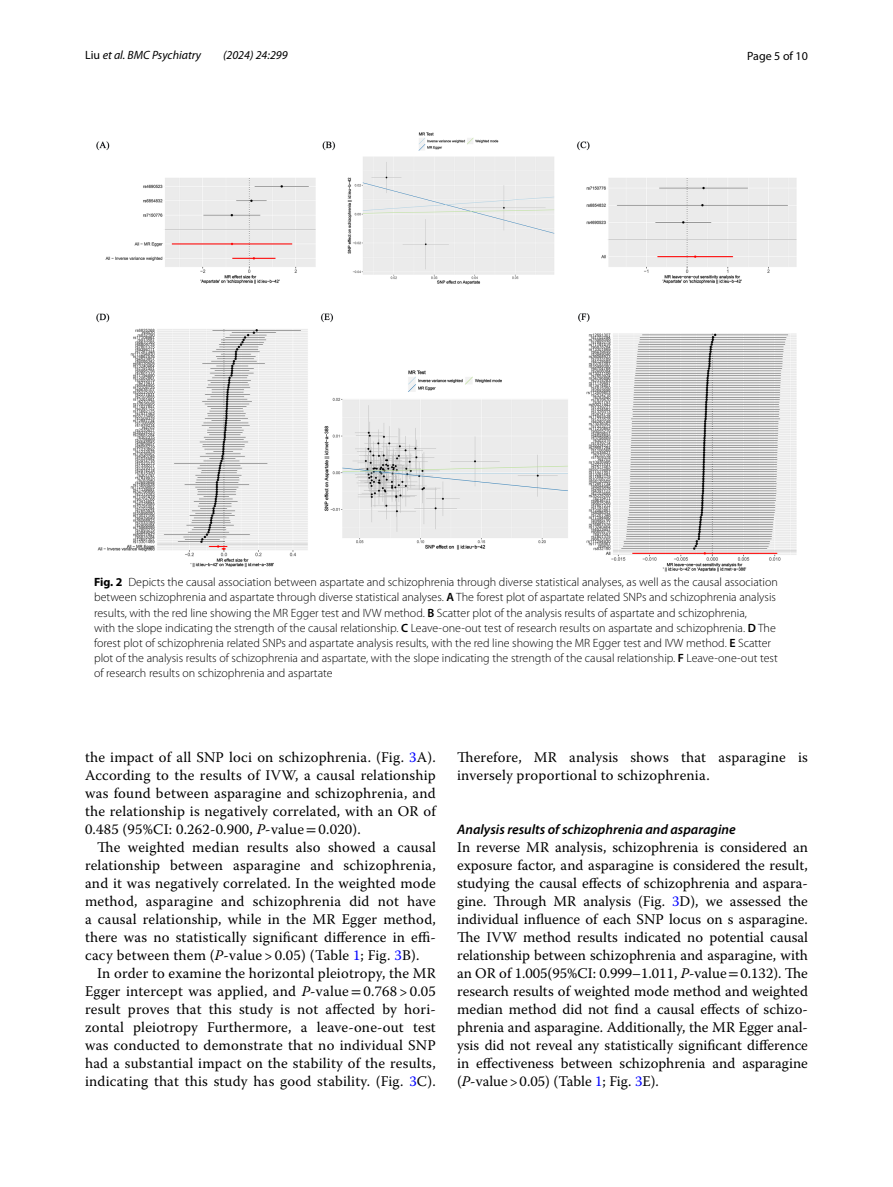
<style>
.page{position:relative;width:893px;height:1187px;background:#fff}
.page>*{position:absolute;margin:0;border:0;box-sizing:border-box;transform-origin:0 0}
.t1{font:14.7px/18px "Warnock Pro";letter-spacing:.015em;color:#000;text-align:justify}
.t2{font:italic 600 13.8px "Myriad Pro";color:#000}
.t3{font:300 12px/15px "Myriad Pro";color:#000}
.t4{font:italic 12px "Myriad Pro";color:#000}
.t5{font:12px "Myriad Pro";color:#000}
.s1{font-style:normal}
.s2{font-weight:700}
.s3{font-weight:600}
.s4{color:#00f}
.s5{font-style:italic}
.s6{font-family:"STIX"}
</style>
<div class="page">
<img style="left:96px;top:133px;width:701px;height:438px">
<p class="t4" style="left:85px;top:48px;width:118px"><span class="s1">Liu</span> et al. BMC Psychiatry</p>
<p class="t4" style="left:223px;top:48px;width:66px">(2024) 24:299</p>
<p class="t5" style="left:747px;top:48px;width:62px">Page 5 of 10</p>
<p class="t3" style="left:94px;top:575px;width:685px"><span class="s2">Fig. 2</span> Depicts the causal association between aspartate and schizophrenia through diverse statistical analyses, as well as the causal association between schizophrenia and aspartate through diverse statistical analyses. <span class="s3">A</span> The forest plot of aspartate related SNPs and schizophrenia analysis results, with the red line showing the MR Egger test and IVW method. <span class="s3">B</span> Scatter plot of the analysis results of aspartate and schizophrenia,<br>with the slope indicating the strength of the causal relationship. <span class="s3">C</span> Leave-one-out test of research results on aspartate and schizophrenia. <span class="s3">D</span> The forest plot of schizophrenia related SNPs and aspartate analysis results, with the red line showing the MR Egger test and IVW method. <span class="s3">E</span> Scatter plot of the analysis results of schizophrenia and aspartate, with the slope indicating the strength of the causal relationship. <span class="s3">F</span> Leave-one-out test of research results on schizophrenia and aspartate</p>
<p class="t1" style="left:85px;top:748px;width:352px">the impact of all SNP loci on schizophrenia. (Fig. <span class="s4">3</span>A).<br>According to the results of IVW, a causal relationship was found between asparagine and schizophrenia, and the relationship is negatively correlated, with an OR of 0.485 (95%CI: 0.262-0.900, <span class="s5">P</span>-value<span class="s6">=</span>0.020).</p>
<p class="t1" style="left:85px;top:838px;width:352px;text-indent:12px">The weighted median results also showed a causal relationship between asparagine and schizophrenia, and it was negatively correlated. In the weighted mode method, asparagine and schizophrenia did not have a causal relationship, while in the MR Egger method, there was no statistically significant difference in effi&shy;cacy between them (<span class="s5">P</span>-value &gt; 0.05) (Table <span class="s4">1</span>; Fig. <span class="s4">3</span>B).</p>
<p class="t1" style="left:85px;top:964px;width:352px;text-indent:12px">In order to examine the horizontal pleiotropy, the MR Egger intercept was applied, and <span class="s5">P</span>-value<span class="s6">=</span>0.768 &gt; 0.05 result proves that this study is not affected by hori&shy;zontal pleiotropy Furthermore, a leave-one-out test was conducted to demonstrate that no individual SNP had a substantial impact on the stability of the results, indicating that this study has good stability. (Fig. <span class="s4">3</span>C).</p>
<p class="t1" style="left:457px;top:748px;width:352px">Therefore, MR analysis shows that asparagine is inversely proportional to schizophrenia.</p>
<p class="t2" style="left:457px;top:820px;width:280px">Analysis results of schizophrenia and asparagine</p>
<p class="t1" style="left:457px;top:838px;width:352px">In reverse MR analysis, schizophrenia is considered an exposure factor, and asparagine is considered the result, studying the causal effects of schizophrenia and aspara&shy;gine. Through MR analysis (Fig. <span class="s4">3</span>D), we assessed the individual influence of each SNP locus on s asparagine.<br>The IVW method results indicated no potential causal relationship between schizophrenia and asparagine, with an OR of 1.005(95%CI: 0.999–1.011, <span class="s5">P</span>-value<span class="s6">=</span>0.132). The research results of weighted mode method and weighted median method did not find a causal effects of schizo&shy;phrenia and asparagine. Additionally, the MR Egger anal&shy;ysis did not reveal any statistically significant difference in effectiveness between schizophrenia and asparagine (<span class="s5">P</span>-value&gt;0.05) (Table <span class="s4">1</span>; Fig. <span class="s4">3</span>E).</p>
</div>
